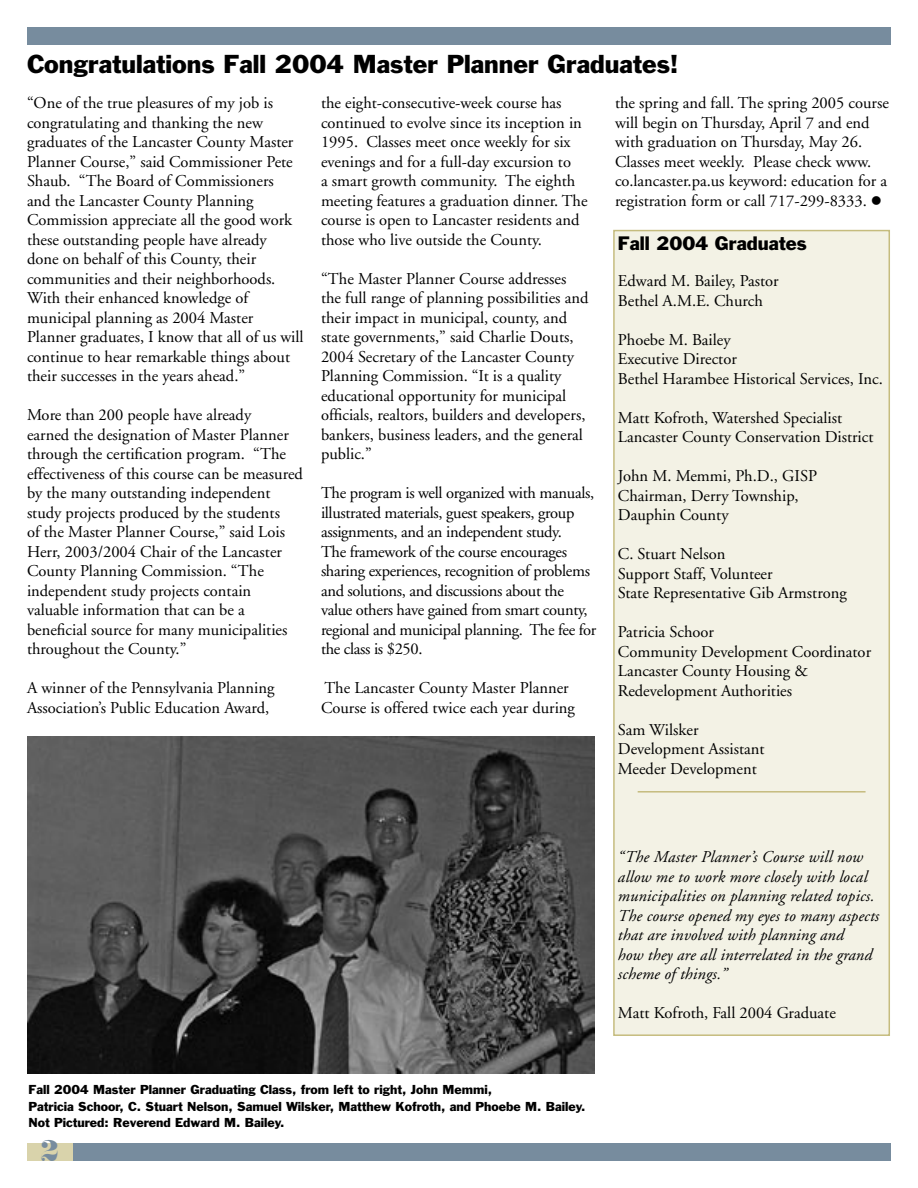
<style>
.page{position:relative;width:918px;height:1188px;background:#fff}
.page>*{position:absolute;margin:0;border:0;box-sizing:border-box;transform-origin:0 0}
.t1{font:27px "Florence Normal";color:#778c9e}
.FYI_Heads{font:24px "Franklin Gothic";color:#000}
.FYI_subheads{font:18px "Franklin Gothic";color:#000}
.FYI_body_text{font:16.5px/19.5px "Adobe Garamond";color:#000}
.FYI_body_text-2{font:16.5px/19.5px "Adobe Garamond";letter-spacing:-.02em;color:#000}
.FYI_body_text-3{font:italic 16.5px/19.5px "Adobe Garamond";letter-spacing:.01em;color:#000}
.t2{font:12px/16.5px "Franklin Gothic";color:#000}
</style>
<div class="page">
<div style="left:27px;top:27px;width:864px;height:17px;background:#778c9e"></div>
<div style="left:27px;top:1144px;width:864px;height:17px;background:#778c9e"></div>
<div style="left:27px;top:1144px;width:46px;height:17px;background:#d9d3ab"></div>
<div style="left:614px;top:231px;width:275px;height:804px;background:#f3f2e5"></div>
<div style="left:613px;top:230px;width:277px;height:806px;border:2px solid #c5bc7e"></div>
<img style="left:28px;top:737px;width:567px;height:337px">
<hr style="left:638px;top:791px;width:228px;height:2px;background:#c5bc7e">
<p class="FYI_Heads" style="left:27px;top:49px;width:653px">Congratulations Fall 2004 Master Planner Graduates!</p>
<p class="FYI_body_text" style="left:27px;top:94px;width:278px">“One of the true pleasures of my job is congratulating and thanking the new graduates of the Lancaster County Master Planner Course,” said Commissioner Pete Shaub. “The Board of Commissioners<br>and the Lancaster County Planning Commission appreciate all the good work these outstanding people have already<br>done on behalf of this County, their communities and their neighborhoods.<br>With their enhanced knowledge of municipal planning as 2004 Master Planner graduates, I know that all of us will continue to hear remarkable things about their successes in the years ahead.”</p>
<p class="FYI_body_text" style="left:27px;top:406px;width:277px">More than 200 people have already<br>earned the designation of Master Planner through the certification program. “The effectiveness of this course can be measured by the many outstanding independent study projects produced by the students<br>of the Master Planner Course,” said Lois Herr, 2003/2004 Chair of the Lancaster County Planning Commission. “The independent study projects contain valuable information that can be a beneficial source for many municipalities throughout the County.”</p>
<p class="FYI_body_text" style="left:27px;top:679px;width:249px">A winner of the Pennsylvania Planning<br>Association’s Public Education Award,</p>
<p class="FYI_body_text" style="left:321px;top:94px;width:268px">the eight-consecutive-week course has continued to evolve since its inception in 1995. Classes meet once weekly for six evenings and for a full-day excursion to<br>a smart growth community. The eighth meeting features a graduation dinner. The course is open to Lancaster residents and those who live outside the County.</p>
<p class="FYI_body_text" style="left:321px;top:269px;width:269px">“The Master Planner Course addresses the full range of planning possibilities and their impact in municipal, county, and state governments,” said Charlie Douts, 2004 Secretary of the Lancaster County Planning Commission. “It is a quality educational opportunity for municipal officials, realtors, builders and developers, bankers, business leaders, and the general public.”</p>
<p class="FYI_body_text-2" style="left:321px;top:484px;width:277px">The program is well organized with manuals, illustrated materials, guest speakers, group assignments, and an independent study.<br>The framework of the course encourages sharing experiences, recognition of problems and solutions, and discussions about the value others have gained from smart county, regional and municipal planning. The fee for the class is $250.</p>
<p class="FYI_body_text" style="left:321px;top:679px;width:256px">The Lancaster County Master Planner<br>Course is offered twice each year during</p>
<p class="FYI_body_text" style="left:615px;top:94px;width:275px">the spring and fall. The spring 2005 course will begin on Thursday, April 7 and end with graduation on Thursday, May 26.<br>Classes meet weekly. Please check www. co.lancaster.pa.us keyword: education for a registration form or call 717-299-8333. ●</p>
<p class="FYI_subheads" style="left:618px;top:232px;width:190px">Fall 2004 Graduates</p>
<p class="FYI_body_text" style="left:618px;top:272px;width:162px">Edward M. Bailey, Pastor</p>
<p class="FYI_body_text" style="left:618px;top:291px;width:147px">Bethel A.M.E. Church</p>
<p class="FYI_body_text" style="left:618px;top:330px;width:114px">Phoebe M. Bailey</p>
<p class="FYI_body_text" style="left:618px;top:350px;width:120px">Executive Director</p>
<p class="FYI_body_text" style="left:618px;top:369px;width:267px">Bethel Harambee Historical Services, Inc.</p>
<p class="FYI_body_text" style="left:618px;top:408px;width:226px">Matt Kofroth, Watershed Specialist</p>
<p class="FYI_body_text" style="left:618px;top:428px;width:257px">Lancaster County Conservation District</p>
<p class="FYI_body_text" style="left:618px;top:467px;width:201px">John M. Memmi, Ph.D., GISP</p>
<p class="FYI_body_text" style="left:618px;top:486px;width:182px">Chairman, Derry Township,</p>
<p class="FYI_body_text" style="left:618px;top:506px;width:112px">Dauphin County</p>
<p class="FYI_body_text" style="left:618px;top:545px;width:109px">C. Stuart Nelson</p>
<p class="FYI_body_text" style="left:618px;top:564px;width:156px">Support Staff, Volunteer</p>
<p class="FYI_body_text" style="left:618px;top:584px;width:230px">State Representative Gib Armstrong</p>
<p class="FYI_body_text" style="left:618px;top:623px;width:98px">Patricia Schoor</p>
<p class="FYI_body_text" style="left:618px;top:642px;width:255px">Community Development Coordinator</p>
<p class="FYI_body_text" style="left:618px;top:662px;width:191px">Lancaster County Housing &amp;<br>Redevelopment Authorities</p>
<p class="FYI_body_text" style="left:618px;top:720px;width:82px">Sam Wilsker</p>
<p class="FYI_body_text" style="left:618px;top:740px;width:148px">Development Assistant</p>
<p class="FYI_body_text" style="left:618px;top:759px;width:140px">Meeder Development</p>
<p class="t2" style="left:28px;top:1081px;width:465px">Fall 2004 Master Planner Graduating Class, from left to right, John Memmi,</p>
<p class="t2" style="left:28px;top:1098px;width:559px">Patricia Schoor, C. Stuart Nelson, Samuel Wilsker, Matthew Kofroth, and Phoebe M. Bailey.<br>Not Pictured: Reverend Edward M. Bailey.</p>
<p class="t1" style="left:41px;top:1132px;width:19px">2</p>
<p class="FYI_body_text-3" style="left:618px;top:848px;width:263px">“The Master Planner’s Course will now allow me to work more closely with local municipalities on planning related topics.<br>The course opened my eyes to many aspects that are involved with planning and<br>how they are all interrelated in the grand scheme of things.”</p>
<p class="FYI_body_text" style="left:618px;top:1004px;width:219px">Matt Kofroth, Fall 2004 Graduate</p>
</div>
